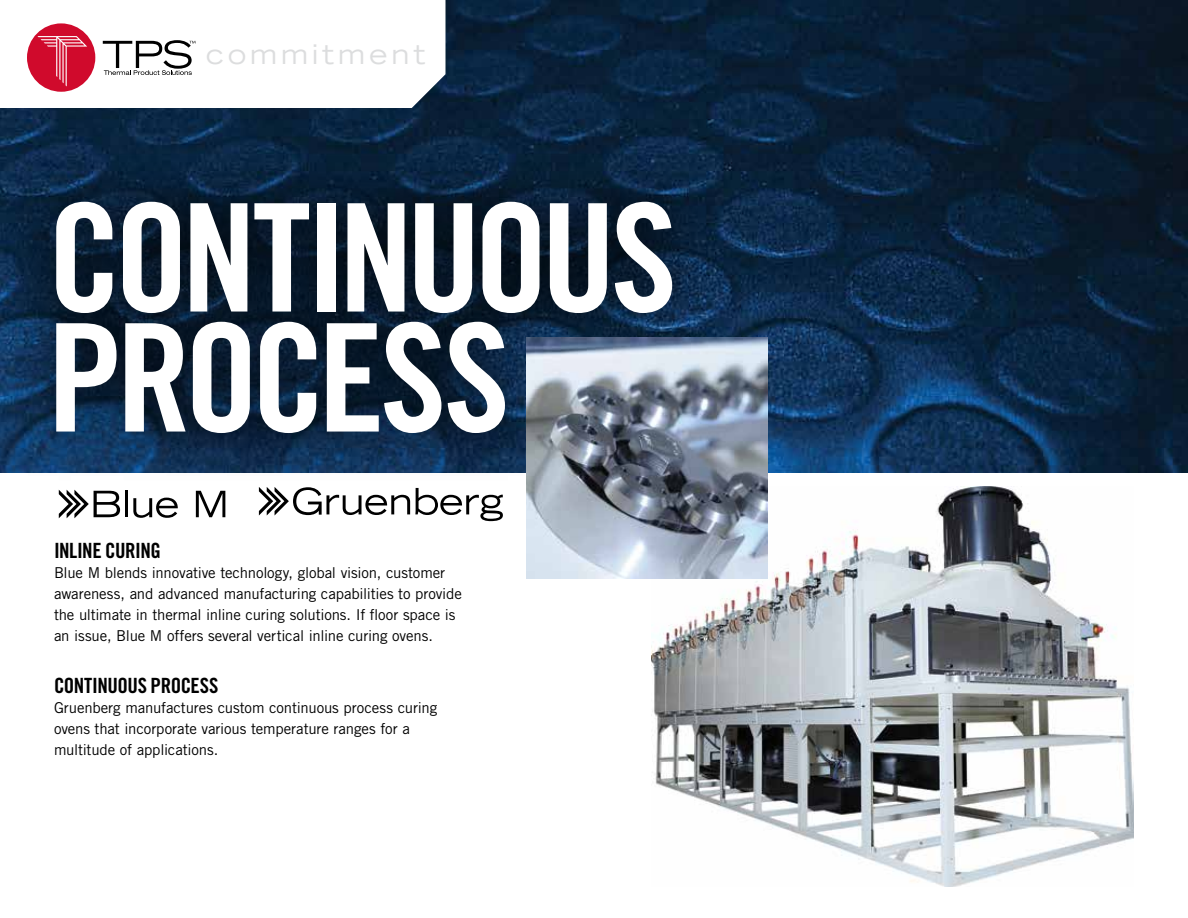
<style>
.page{position:relative;width:1188px;height:918px;background:#fff}
.page>*{position:absolute;margin:0;border:0;box-sizing:border-box;transform-origin:0 0}
.t1{font:150px/120px "Trade Gothic LT Std Bd Cn 20";letter-spacing:-.05em;color:#fff}
.t2{font:expanded 27px "Trade Gothic LT Std";letter-spacing:.15em;color:#dcddde}
.t3{font:21px "Trade Gothic LT Std Bd Cn 20";letter-spacing:-.025em;color:#000}
.t4{font:15px/21px "Trade Gothic LT Std";letter-spacing:-.01em;color:#000}
</style>
<div class="page">
<img style="left:0;top:0;width:1188px;height:472px">
<svg style="left:6px;top:153px;width:715px;height:320px;background:#091f37"></svg>
<img style="left:651px;top:486px;width:483px;height:401px">
<img style="left:526px;top:338px;width:241px;height:240px">
<hr style="left:125px;top:491px;width:3px;height:26px;background:#000">
<svg style="left:133px;top:498px;width:45px;height:20px"></svg>
<svg style="left:196px;top:491px;width:29px;height:26px"></svg>
<svg style="left:59px;top:490px;width:61px;height:28px"></svg>
<svg style="left:259px;top:487px;width:244px;height:34px"></svg>
<svg style="left:0;top:0;width:446px;height:108px"></svg>
<div style="left:27px;top:23px;width:68px;height:69px;background:#d00a2c;border-radius:50%"></div>
<svg style="left:37px;top:36px;width:50px;height:50px"></svg>
<svg style="left:103px;top:40px;width:92px;height:35px"></svg>
<h2 class="t2" style="left:206px;top:37px;width:221px">commitment</h2>
<h1 class="t1" style="left:47px;top:197px;width:632px">CONTINUOUS<br>PROCESS</h1>
<h3 class="t3" style="left:54px;top:538px;width:108px">INLINE CURING</h3>
<p class="t4" style="left:54px;top:562px;width:409px">Blue M blends innovative technology, global vision, customer awareness, and advanced manufacturing capabilities to provide the ultimate in thermal inline curing solutions. If floor space is an issue, Blue M offers several vertical inline curing ovens.</p>
<h3 class="t3" style="left:54px;top:673px;width:166px">CONTINUOUS PROCESS</h3>
<p class="t4" style="left:54px;top:697px;width:385px">Gruenberg manufactures custom continuous process curing ovens that incorporate various temperature ranges for a multitude of applications.</p>
</div>
